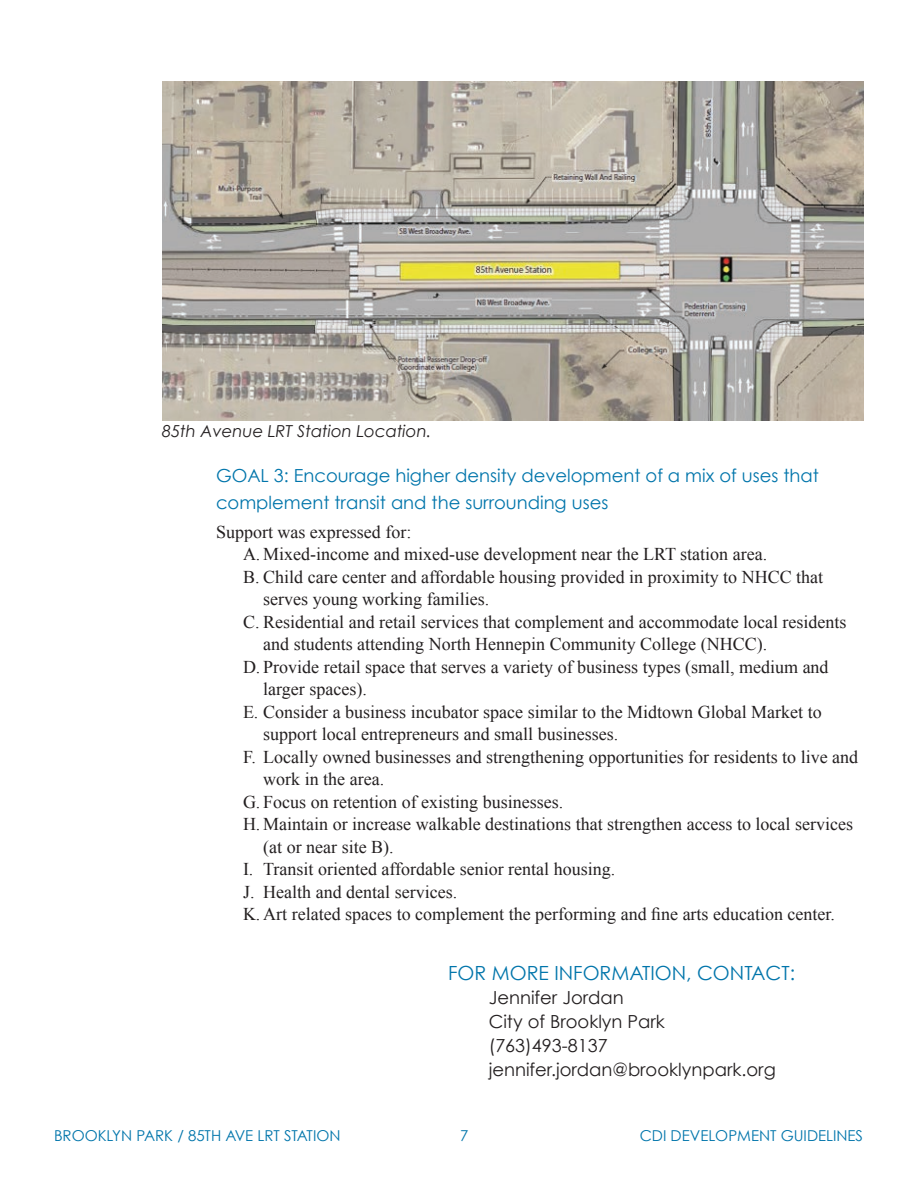
<style>
.page{position:relative;width:918px;height:1188px;background:#fff}
.page>*{position:absolute;margin:0;border:0;box-sizing:border-box;transform-origin:0 0}
.Heading_1{font:19.5px "Century Gothic";color:#0075ab}
.Indented_Letters{font:18px/22.5px "Times New Roman";color:#231f20}
.Heading_1-2{font:18px/27px "Century Gothic";color:#0075ab}
.Heading_1-3{font:18px/24px "Century Gothic";color:#231f20}
.Body_Text{font:18px "Times New Roman";color:#231f20}
.Heading_1-4{font:italic 16.5px "Century Gothic";color:#231f20}
.t1{font:15px "Century Gothic";color:#0075ab}
</style>
<div class="page">
<img style="left:162px;top:82px;width:702px;height:338px">
<p class="Heading_1-4" style="left:162px;top:421px;width:271px">85th Avenue LRT Station Location.</p>
<p class="Heading_1-2" style="left:216px;top:462px;width:604px">GOAL 3: Encourage higher density development of a mix of uses that complement transit and the surrounding uses</p>
<p class="Body_Text" style="left:216px;top:519px;width:197px">Support was expressed for:</p>
<p class="Indented_Letters" style="left:243px;top:543px;width:526px">A. Mixed-income and mixed-use development near the LRT station area.</p>
<p class="Indented_Letters" style="left:263px;top:565px;width:562px;text-indent:-20px">B. Child care center and affordable housing provided in proximity to NHCC that serves young working families.</p>
<p class="Indented_Letters" style="left:263px;top:610px;width:585px;text-indent:-20px">C. Residential and retail services that complement and accommodate local residents and students attending North Hennepin Community College (NHCC).</p>
<p class="Indented_Letters" style="left:263px;top:655px;width:567px;text-indent:-20px">D. Provide retail space that serves a variety of business types (small, medium and larger spaces).</p>
<p class="Indented_Letters" style="left:263px;top:700px;width:560px;text-indent:-20px">E. Consider a business incubator space similar to the Midtown Global Market to support local entrepreneurs and small businesses.</p>
<p class="Indented_Letters" style="left:263px;top:745px;width:596px;text-indent:-20px">F. Locally owned businesses and strengthening opportunities for residents to live and work in the area.</p>
<p class="Indented_Letters" style="left:243px;top:790px;width:322px">G. Focus on retention of existing businesses.</p>
<p class="Indented_Letters" style="left:263px;top:813px;width:591px;text-indent:-20px">H. Maintain or increase walkable destinations that strengthen access to local services (at or near site B).</p>
<p class="Indented_Letters" style="left:243px;top:858px;width:374px">I. Transit oriented affordable senior rental housing.</p>
<p class="Indented_Letters" style="left:243px;top:880px;width:216px">J. Health and dental services.</p>
<p class="Indented_Letters" style="left:243px;top:903px;width:594px">K. Art related spaces to complement the performing and fine arts education center.</p>
<p class="Heading_1" style="left:448px;top:961px;width:348px">FOR MORE INFORMATION, CONTACT:</p>
<p class="Heading_1-3" style="left:489px;top:985px;width:178px">Jennifer Jordan<br>City of Brooklyn Park</p>
<p class="Heading_1-3" style="left:489px;top:1033px;width:120px">(763)493-8137</p>
<p class="Heading_1-3" style="left:489px;top:1057px;width:289px">jennifer.jordan@brooklynpark.org</p>
<p class="t1" style="left:54px;top:1127px;width:288px">BROOKLYN PARK / 85TH AVE LRT STATION</p>
<p class="t1" style="left:460px;top:1126px;width:10px">7</p>
<p class="t1" style="left:640px;top:1127px;width:225px">CDI DEVELOPMENT GUIDELINES</p>
</div>
